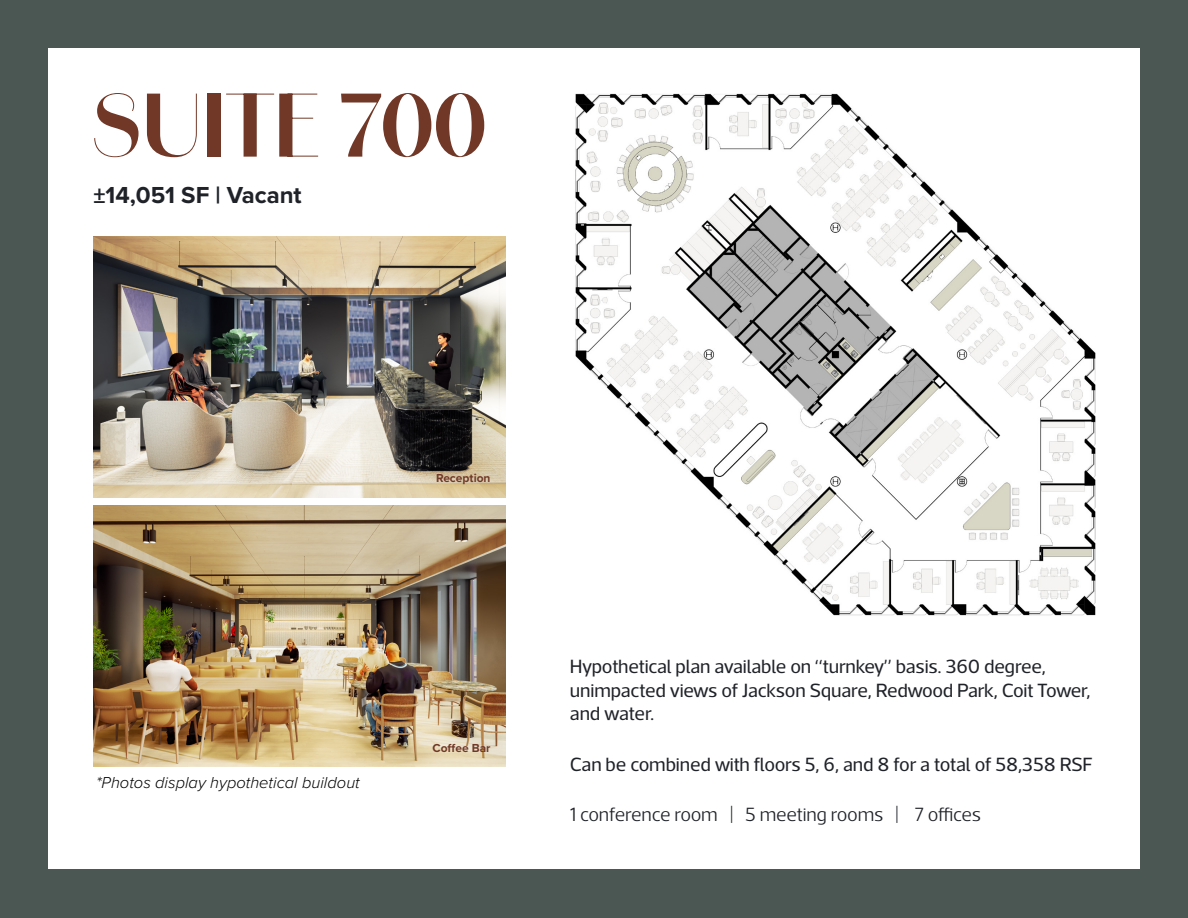
<style>
.page{position:relative;width:1188px;height:918px;background:#4a5753}
.page>*{position:absolute;margin:0;border:0;box-sizing:border-box;transform-origin:0 0}
.t1{font:700 82.5px "Amandine";color:#713827}
.t2{font:700 24px "Proxima Nova";color:#1f2228}
.t3{font:19.5px/23.4px "Acto";letter-spacing:-.01em;color:#1f2228}
.t4{font:300 19.5px "Acto";letter-spacing:-.01em;color:#1f2228}
.t5{font:italic 300 16.5px "Proxima Nova";color:#000}
.t6{font:700 12px "Proxima Nova";color:#713827}
</style>
<div class="page">
<div style="left:49px;top:49px;width:1091px;height:820px;background:#fff"></div>
<img style="left:575px;top:94px;width:520px;height:522px">
<img style="left:94px;top:237px;width:412px;height:260px">
<img style="left:94px;top:505px;width:412px;height:262px">
<h1 class="t1" style="left:90px;top:66px;width:398px">SUITE 700</h1>
<p class="t2" style="left:93px;top:177px;width:210px">±14,051 SF | Vacant</p>
<p class="t6" style="left:436px;top:469px;width:56px">Reception</p>
<p class="t5" style="left:96px;top:770px;width:265px">*Photos display hypothetical buildout</p>
<p class="t6" style="left:432px;top:739px;width:60px">Coffee Bar</p>
<p class="t3" style="left:570px;top:655px;width:522px">Hypothetical plan available on “turnkey” basis. 360 degree, unimpacted views of Jackson Square, Redwood Park, Coit Tower, and water.</p>
<p class="t3" style="left:570px;top:752px;width:524px">Can be combined with floors 5, 6, and 8 for a total of 58,358 RSF</p>
<p class="t4" style="left:570px;top:803px;width:413px">1 conference room | 5 meeting rooms | 7 offices</p>
</div>
